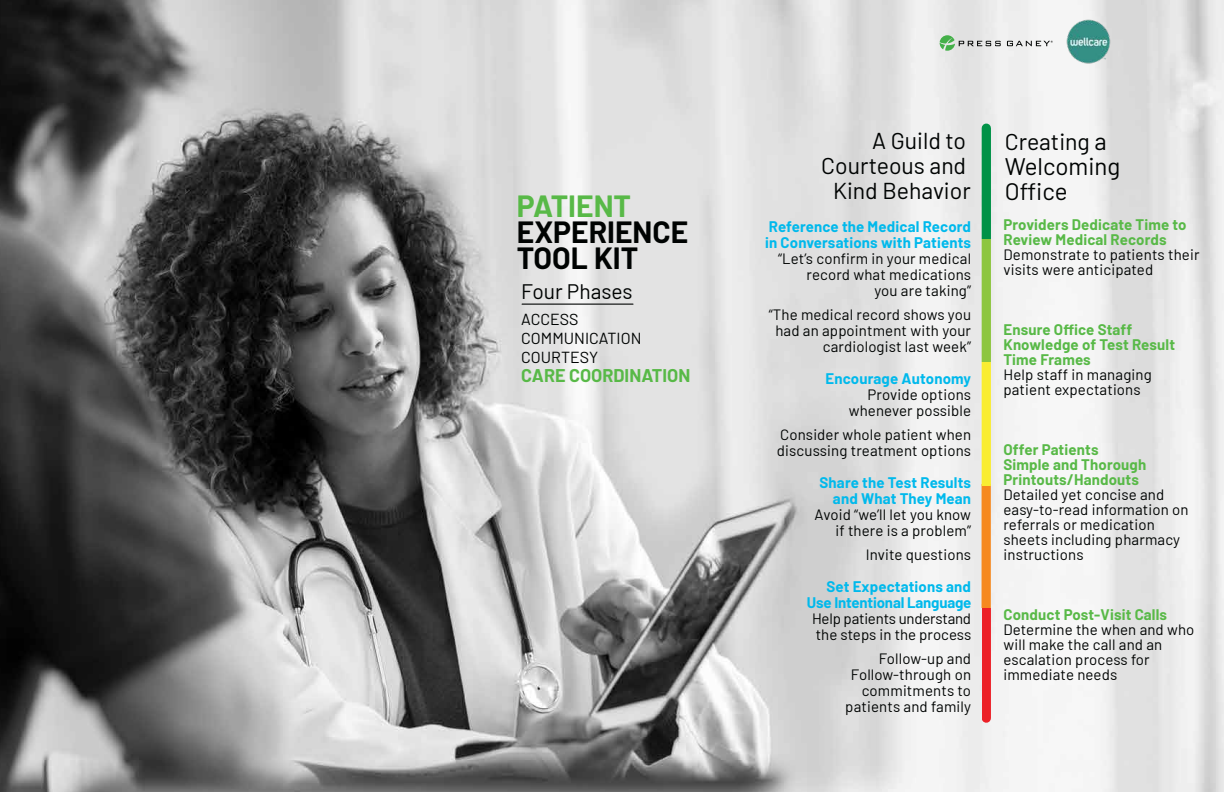
<style>
.page{position:relative;width:1224px;height:792px;background:#fff}
.page>*{position:absolute;margin:0;border:0;box-sizing:border-box;transform-origin:0 0}
.t1{font:700 30px/26px "Barlow";color:#000302}
.t2{font:700 30px "Barlow";color:#58b947}
.t3{font:24px/25px "Barlow";color:#000302}
.t4{font:23px/25px "Barlow";color:#000302;text-align:right}
.t5{font:21px "Barlow";color:#000302}
.t6{font:700 18px "Barlow";color:#58b947}
.t7{font:16px/19px "Barlow";color:#000302}
.t8{font:15px/16px "Barlow";letter-spacing:.01em;color:#000302;text-align:right}
.t9{font:700 15px/15px "Barlow";letter-spacing:.01em;color:#58b947}
.t10{font:700 15px/16px "Barlow";letter-spacing:.01em;color:#00b9ec}
.t11{font:15px/16px "Barlow";letter-spacing:-.015em;color:#000302}
.t12{font:700 15px/16px "Barlow";letter-spacing:-.01em;color:#00b9ec;text-align:right}
.s1{font-size:24px}
</style>
<div class="page">
<img style="left:0;top:0;width:1224px;height:792px">
<div style="left:982px;top:485px;width:9px;height:123px;background:#f6891f"></div>
<div style="left:982px;top:362px;width:9px;height:123px;background:#f9ed32"></div>
<div style="left:982px;top:239px;width:9px;height:123px;background:#8dc640"></div>
<div style="left:982px;top:128px;width:9px;height:111px;background:#009247"></div>
<div style="left:982px;top:608px;width:9px;height:110px;background:#ec2027"></div>
<hr style="left:522px;top:304px;width:111px;height:1px;background:#000302">
<svg style="left:940px;top:35px;width:61px;height:16px"></svg>
<svg style="left:1007px;top:41px;width:46px;height:5px"></svg>
<img style="left:1065px;top:18px;width:48px;height:48px">
<h1 class="t2" style="left:517px;top:184px;width:116px">PATIENT</h1>
<h1 class="t1" style="left:517px;top:216px;width:173px">EXPERIENCE<br>TOOL KIT</h1>
<h3 class="t5" style="left:521px;top:277px;width:113px">Four Phases</h3>
<p class="t7" style="left:521px;top:309px;width:122px">ACCESS<br>COMMUNICATION<br>COURTESY</p>
<p class="t6" style="left:521px;top:362px;width:171px">CARE COORDINATION</p>
<h3 class="t4" style="left:821px;top:126px;width:151px">A Guild to<br>Courteous and<br>Kind Behavior</h3>
<h3 class="t4" style="left:1005px;top:127px;width:103px">Creating <span class="s1">a</span></h3>
<h2 class="t3" style="left:1005px;top:152px;width:117px">Welcoming<br>Office</h2>
<p class="t10" style="left:765px;top:217px;width:207px">Reference the Medical Record in Conversations with Patients</p>
<p class="t8" style="left:778px;top:249px;width:195px">“Let’s confirm in your medical record what medications<br>you are taking”</p>
<p class="t8" style="left:769px;top:305px;width:204px">“The medical record shows you had an appointment with your cardiologist last week”</p>
<p class="t10" style="left:826px;top:369px;width:147px">Encourage Autonomy</p>
<p class="t8" style="left:849px;top:385px;width:124px">Provide options whenever possible</p>
<p class="t8" style="left:777px;top:425px;width:196px;text-align:left">Consider whole patient when discussing treatment options</p>
<p class="t10" style="left:820px;top:473px;width:153px;text-align:right">Share the Test Results and What They Mean</p>
<p class="t8" style="left:815px;top:505px;width:158px">Avoid “we’ll let you know if there is a problem”</p>
<p class="t8" style="left:866px;top:545px;width:107px">Invite questions</p>
<p class="t12" style="left:807px;top:577px;width:166px">Set Expectations and<br>Use Intentional Language</p>
<p class="t11" style="left:812px;top:609px;width:161px">Help patients understand the steps in the process</p>
<p class="t8" style="left:845px;top:649px;width:127px">Follow-up and<br>Follow-through on commitments to patients and family</p>
<p class="t9" style="left:1003px;top:216px;width:185px">Providers Dedicate Time to<br>Review Medical Records</p>
<p class="t8" style="left:1003px;top:246px;width:198px;line-height:15px;text-align:left">Demonstrate to patients their visits were anticipated</p>
<p class="t9" style="left:1003px;top:321px;width:173px">Ensure Office Staff<br>Knowledge of Test Result<br>Time Frames</p>
<p class="t8" style="left:1003px;top:366px;width:150px;line-height:15px;text-align:left">Help staff in managing patient expectations</p>
<p class="t9" style="left:1003px;top:441px;width:144px">Offer Patients<br>Simple and Thorough<br>Printouts/Handouts</p>
<p class="t8" style="left:1003px;top:486px;width:187px;line-height:15px;text-align:left">Detailed yet concise and easy-to-read information on referrals or medication sheets including pharmacy instructions</p>
<p class="t9" style="left:1003px;top:606px;width:165px">Conduct Post-Visit Calls</p>
<p class="t8" style="left:1003px;top:621px;width:192px;line-height:15px;text-align:left">Determine the when and who will make the call and an escalation process for immediate needs</p>
</div>
